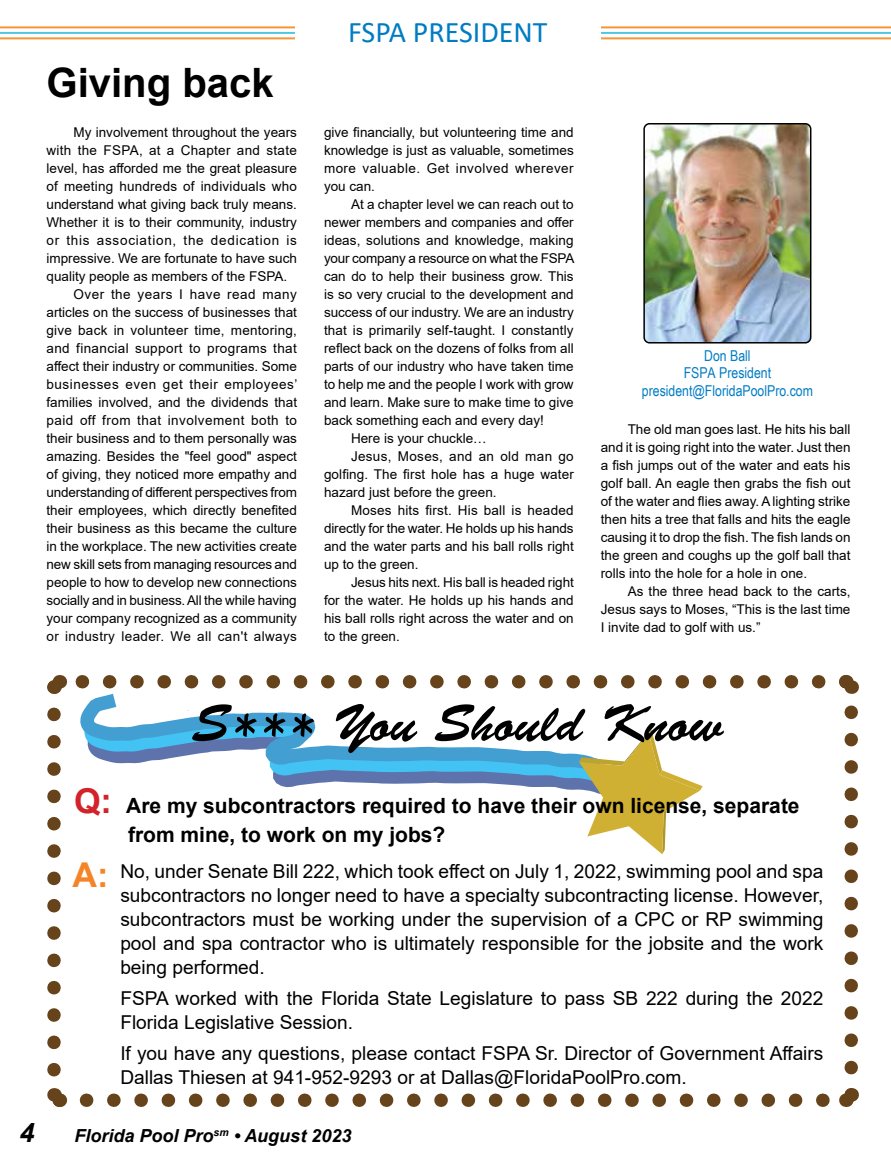
<style>
.page{position:relative;width:891px;height:1161px;background:#fff}
.page>*{position:absolute;margin:0;border:0;box-sizing:border-box;transform-origin:0 0}
.t1{font:52.5px "Brush Script Std";color:#000}
.t2{font:700 40.5px "Arial";color:#000}
.t3{font:700 34.2px "Arial";color:#f58427}
.t4{font:30px "Calibri";color:#007cc3}
.t5{font:italic 700 27px "Arial";color:#000}
.t6{font:700 21px/28.5px "Arial";color:#000}
.t7{font:19.2px/24px "Arial";color:#000}
.t8{font:italic 700 18px "Arial";color:#000}
.t9{font:15px/17.2px "Arial Narrow";color:#007cc3;text-align:center}
.t10{font:13.5px/18px "Arial";color:#000;text-align:justify}
.t11{font:13.5px "Arial";letter-spacing:.03em;color:#000}
.t12{font:13.5px "Arial";letter-spacing:.04em;color:#000}
.t13{font:13.5px "Arial";letter-spacing:.025em;color:#000}
.t14{font:13.5px "Arial";letter-spacing:.02em;color:#000}
.t15{font:13.5px "Arial";letter-spacing:.055em;color:#000}
.t16{font:13.5px "Arial";letter-spacing:.035em;color:#000}
.s1{font-size:34.2px;color:#d2232a}
</style>
<div class="page">
<hr style="left:0;top:32px;width:891px;height:2px;background:#4fc6e0">
<hr style="left:0;top:37px;width:891px;height:3px;background:#f79433">
<hr style="left:0;top:26px;width:891px;height:3px;background:#f79433">
<div style="left:296px;top:0;width:306px;height:54px;background:#fff"></div>
<img style="left:646px;top:124px;width:165px;height:219px">
<div style="left:643px;top:123px;width:168px;height:221px;border:2px solid #000;border-radius:5px"></div>
<svg style="left:47px;top:714px;width:21px;height:393px"></svg>
<svg style="left:87px;top:1088px;width:772px;height:19px"></svg>
<svg style="left:839px;top:675px;width:20px;height:393px"></svg>
<svg style="left:47px;top:675px;width:772px;height:19px"></svg>
<svg style="left:273px;top:779px;width:306px;height:11px"></svg>
<svg style="left:74px;top:684px;width:539px;height:95px"></svg>
<svg style="left:579px;top:729px;width:124px;height:125px"></svg>
<h2 class="t2" style="left:46px;top:54px;width:229px">Giving back</h2>
<p class="t10" style="left:74px;top:124px;width:225px">My involvement throughout the years</p>
<p class="t13" style="left:46px;top:141px;width:252px">with the FSPA, at a Chapter and state</p>
<p class="t10" style="left:46px;top:159px;width:252px">level, has afforded me the great pleasure</p>
<p class="t10" style="left:46px;top:177px;width:252px">of meeting hundreds of individuals who</p>
<p class="t10" style="left:46px;top:195px;width:252px">understand what giving back truly means.</p>
<p class="t10" style="left:46px;top:213px;width:252px">Whether it is to their community, industry</p>
<p class="t15" style="left:46px;top:231px;width:252px">or this association, the dedication is</p>
<p class="t10" style="left:46px;top:249px;width:252px">impressive. We are fortunate to have such</p>
<p class="t10" style="left:46px;top:267px;width:242px">quality people as members of the FSPA.</p>
<p class="t12" style="left:74px;top:285px;width:225px">Over the years I have read many</p>
<p class="t10" style="left:46px;top:303px;width:252px">articles on the success of businesses that</p>
<p class="t14" style="left:46px;top:321px;width:252px">give back in volunteer time, mentoring,</p>
<p class="t11" style="left:46px;top:339px;width:252px">and financial support to programs that</p>
<p class="t10" style="left:46px;top:357px;width:252px">affect their industry or communities. Some</p>
<p class="t12" style="left:46px;top:375px;width:253px">businesses even get their employees’</p>
<p class="t10" style="left:46px;top:393px;width:252px">families involved, and the dividends that</p>
<p class="t16" style="left:46px;top:411px;width:252px">paid off from that involvement both to</p>
<p class="t10" style="left:46px;top:429px;width:252px">their business and to them personally was</p>
<p class="t10" style="left:46px;top:447px;width:252px">amazing. Besides the "feel good" aspect</p>
<p class="t10" style="left:46px;top:465px;width:252px">of giving, they noticed more empathy and</p>
<p class="t10" style="left:46px;top:483px;width:252px">understanding of different perspectives from</p>
<p class="t10" style="left:46px;top:501px;width:252px">their employees, which directly benefited</p>
<p class="t10" style="left:46px;top:519px;width:252px">their business as this became the culture</p>
<p class="t10" style="left:46px;top:537px;width:252px">in the workplace. The new activities create</p>
<p class="t10" style="left:46px;top:555px;width:252px">new skill sets from managing resources and</p>
<p class="t10" style="left:46px;top:573px;width:252px">people to how to develop new connections</p>
<p class="t10" style="left:46px;top:591px;width:252px">socially and in business. All the while having</p>
<p class="t10" style="left:46px;top:609px;width:252px">your company recognized as a community</p>
<p class="t11" style="left:46px;top:627px;width:252px">or industry leader. We all can't always</p>
<h3 class="t4" style="left:348px;top:11px;width:201px">FSPA PRESIDENT</h3>
<p class="t10" style="left:324px;top:123px;width:251px">give financially, but volunteering time and knowledge is just as valuable, sometimes more valuable. Get involved wherever you can.</p>
<p class="t10" style="left:351px;top:195px;width:224px">At a chapter level we can reach out to</p>
<p class="t10" style="left:324px;top:213px;width:251px">newer members and companies and offer</p>
<p class="t10" style="left:324px;top:231px;width:251px">ideas, solutions and knowledge, making</p>
<p class="t10" style="left:324px;top:249px;width:252px">your company a resource on what the FSPA</p>
<p class="t10" style="left:324px;top:267px;width:251px">can do to help their business grow. This</p>
<p class="t10" style="left:324px;top:285px;width:251px">is so very crucial to the development and</p>
<p class="t10" style="left:324px;top:303px;width:251px">success of our industry. We are an industry</p>
<p class="t10" style="left:324px;top:321px;width:251px">that is primarily self-taught. I constantly</p>
<p class="t10" style="left:324px;top:339px;width:251px">reflect back on the dozens of folks from all</p>
<p class="t10" style="left:324px;top:357px;width:251px">parts of our industry who have taken time</p>
<p class="t10" style="left:324px;top:375px;width:251px">to help me and the people I work with grow</p>
<p class="t10" style="left:324px;top:393px;width:251px">and learn. Make sure to make time to give</p>
<p class="t10" style="left:324px;top:411px;width:221px">back something each and every day!</p>
<p class="t10" style="left:351px;top:429px;width:137px">Here is your chuckle…</p>
<p class="t13" style="left:351px;top:447px;width:224px">Jesus, Moses, and an old man go</p>
<p class="t10" style="left:324px;top:465px;width:251px">golfing. The first hole has a huge water</p>
<p class="t10" style="left:324px;top:483px;width:174px">hazard just before the green.</p>
<p class="t10" style="left:351px;top:501px;width:224px">Moses hits first. His ball is headed</p>
<p class="t10" style="left:324px;top:519px;width:251px">directly for the water. He holds up his hands</p>
<p class="t10" style="left:324px;top:537px;width:251px">and the water parts and his ball rolls right</p>
<p class="t10" style="left:324px;top:555px;width:96px">up to the green.</p>
<p class="t10" style="left:351px;top:573px;width:224px">Jesus hits next. His ball is headed right</p>
<p class="t10" style="left:324px;top:591px;width:251px">for the water. He holds up his hands and</p>
<p class="t10" style="left:324px;top:609px;width:251px">his ball rolls right across the water and on</p>
<p class="t10" style="left:324px;top:627px;width:77px">to the green.</p>
<p class="t9" style="left:642px;top:347px;width:173px">Don Ball<br>FSPA President president@FloridaPoolPro.com</p>
<p class="t10" style="left:601px;top:421px;width:251px;text-indent:27px">The old man goes last. He hits his ball and it is going right into the water. Just then a fish jumps out of the water and eats his golf ball. An eagle then grabs the fish out of the water and flies away. A lighting strike then hits a tree that falls and hits the eagle causing it to drop the fish. The fish lands on the green and coughs up the golf ball that rolls into the hole for a hole in one.</p>
<p class="t10" style="left:601px;top:582px;width:251px;text-indent:27px">As the three head back to the carts, Jesus says to Moses, “This is the last time I invite dad to golf with us.”</p>
<h1 class="t1" style="left:192px;top:694px;width:533px">S*** You Should Know</h1>
<h3 class="t6" style="left:128px;top:792px;width:673px;text-indent:-54px"><span class="s1">Q:</span> Are my subcontractors required to have their own license, separate from mine, to work on my jobs?</h3>
<h3 class="t3" style="left:73px;top:851px;width:38px">A:</h3>
<p class="t7" style="left:120px;top:859px;width:705px;text-align:justify">No, under Senate Bill 222, which took effect on July 1, 2022, swimming pool and spa subcontractors no longer need to have a specialty subcontracting license. However, subcontractors must be working under the supervision of a CPC or RP swimming pool and spa contractor who is ultimately responsible for the jobsite and the work being performed.</p>
<h3 class="t7" style="left:120px;top:986px;width:705px">FSPA worked with the Florida State Legislature to pass SB 222 during the 2022<br>Florida Legislative Session.</h3>
<h3 class="t7" style="left:120px;top:1041px;width:705px">If you have any questions, please contact FSPA Sr. Director of Government Affairs<br>Dallas Thiesen at 941-952-9293 or at Dallas@FloridaPoolPro.com.</h3>
<h3 class="t5" style="left:20px;top:1114px;width:17px">4</h3>
<h3 class="t8" style="left:75px;top:1123px;width:278px">Florida Pool Pro<sup>sm</sup> • August 2023</h3>
</div>
